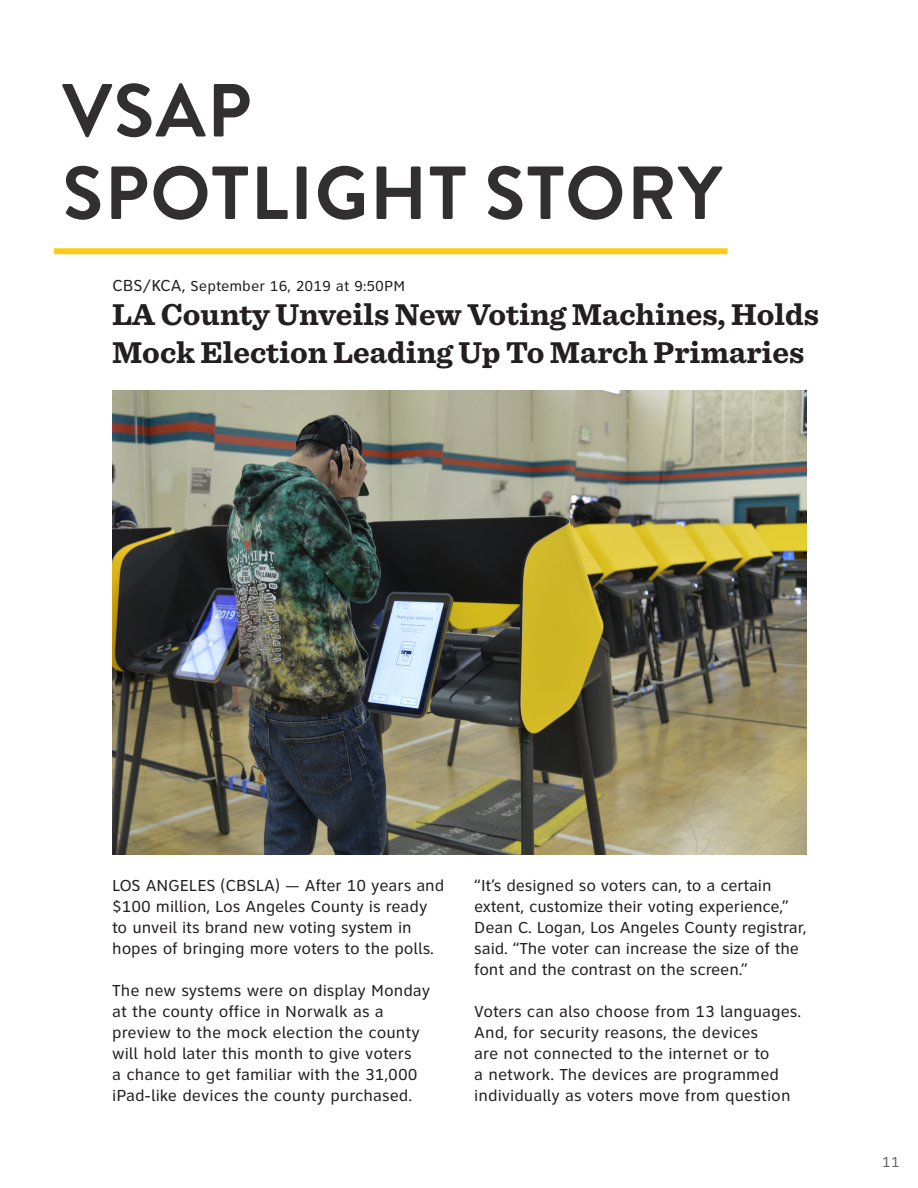
<style>
.page{position:relative;width:918px;height:1188px;background:#fff}
.page>*{position:absolute;margin:0;border:0;box-sizing:border-box;transform-origin:0 0}
.t1{font:700 75px/82.5px "Brandon Grotesque";letter-spacing:.02em;color:#312f30}
.t2{font:700 31.5px/37.8px "Sentinel";color:#231f20}
.t3{font:16.5px/21px "Clearview Text";letter-spacing:-.005em;color:#231f20}
.t4{font:15px "Clearview Text";color:#231f20}
.t5{font:15px "Clearview ADA";color:#636366}
.s1{font-size:16.5px}
</style>
<div class="page">
<div style="left:54px;top:248px;width:674px;height:6px;background:#fecb17"></div>
<img style="left:112px;top:391px;width:694px;height:463px">
<p class="t1" style="left:62px;top:71px;width:661px">VSAP<br>SPOTLIGHT STORY</p>
<p class="t4" style="left:112px;top:277px;width:294px"><span class="s1">CBS/KCA,</span> September 16, 2019 at 9:50PM</p>
<p class="t2" style="left:112px;top:294px;width:708px">LA County Unveils New Voting Machines, Holds<br>Mock Election Leading Up To March Primaries</p>
<p class="t3" style="left:112px;top:875px;width:334px">LOS ANGELES (CBSLA) — After 10 years and $100 million, Los Angeles County is ready to unveil its brand new voting system in hopes of bringing more voters to the polls.</p>
<p class="t3" style="left:112px;top:980px;width:320px">The new systems were on display Monday at the county office in Norwalk as a preview to the mock election the county will hold later this month to give voters<br>a chance to get familiar with the 31,000 iPad-like devices the county purchased.</p>
<p class="t3" style="left:474px;top:875px;width:334px">“It’s designed so voters can, to a certain extent, customize their voting experience,” Dean C. Logan, Los Angeles County registrar, said. “The voter can increase the size of the font and the contrast on the screen.”</p>
<p class="t3" style="left:474px;top:1001px;width:329px">Voters can also choose from 13 languages.<br>And, for security reasons, the devices<br>are not connected to the internet or to<br>a network. The devices are programmed individually as voters move from question</p>
<p class="t5" style="left:882px;top:1152px;width:19px">11</p>
</div>
